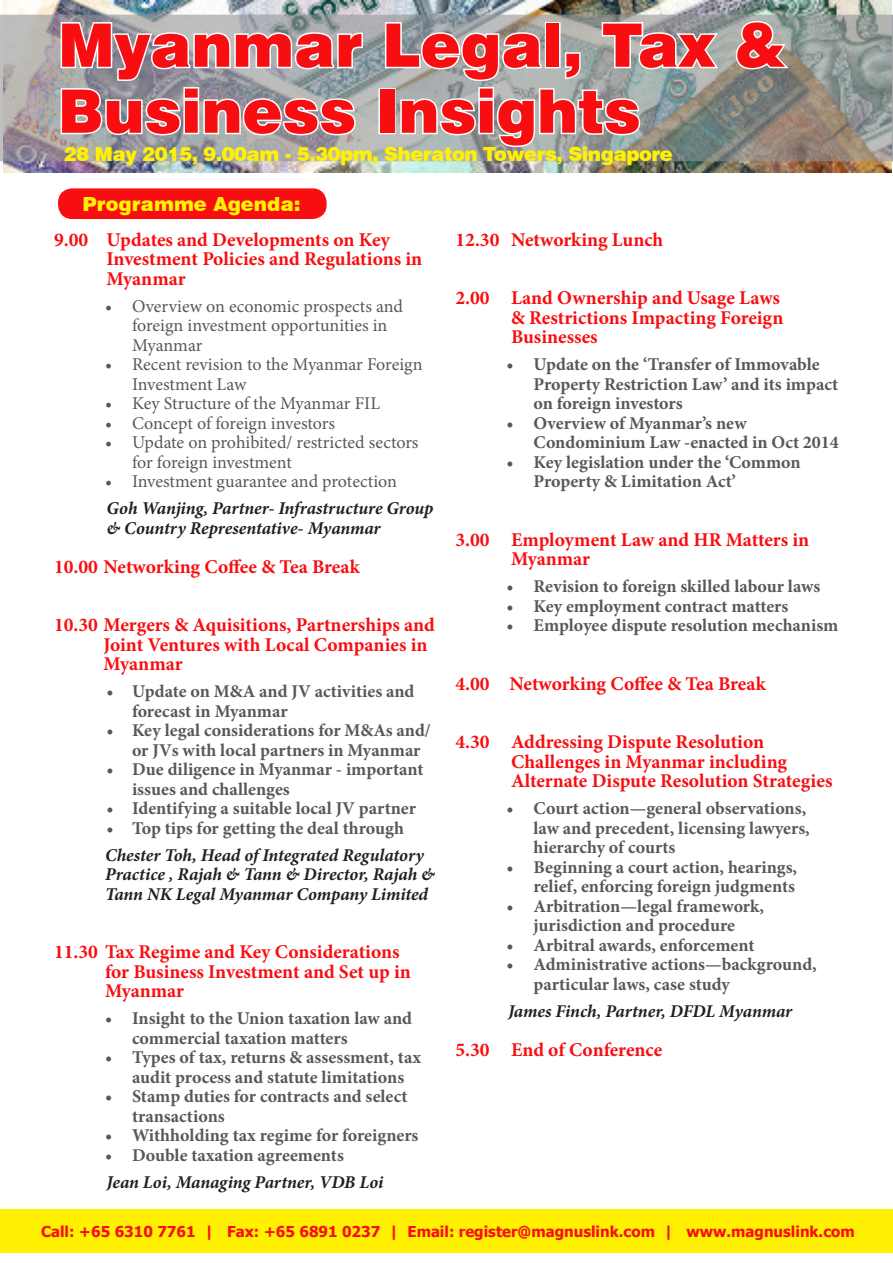
<style>
.page{position:relative;width:893px;height:1263px;background:#fff}
.page>*{position:absolute;margin:0;border:0;box-sizing:border-box;transform-origin:0 0}
.t1{font:900 60px/66px "Swiss 721 BT";color:#f80e10}
.t2{font:700 19.5px/19.5px "Minion Pro";color:#f80e10}
.t3{font:900 19.5px "Swiss 721 BT";letter-spacing:-.025em;color:#fff101}
.t4{font:900 19.5px "Swiss 721 BT";color:#fff101}
.t5{font:700 18px/19.5px "Minion Pro";color:#57585a}
.t6{font:18px/19.5px "Minion Pro";letter-spacing:-.005em;color:#57585a}
.t7{font:italic 700 18px/19.5px "Minion Pro";letter-spacing:-.005em;color:#231f20}
.t8{font:700 15px "Tahoma";color:#f80e10}
</style>
<div class="page">
<div style="left:1px;top:1210px;width:891px;height:42px;background:#fff101"></div>
<div style="left:0;top:1209px;width:893px;height:44px;border:2px solid #fff101"></div>
<div style="left:59px;top:189px;width:267px;height:29px;background:#f80e10;border-radius:14px"></div>
<div style="left:58px;top:188px;width:269px;height:31px;border:2px solid #f80e10;border-radius:14px"></div>
<img style="left:4px;top:0;width:888px;height:173px">
<svg style="left:0;top:15px;width:893px;height:146px;background:#999997"></svg>
<svg style="left:734px;top:19px;width:55px;height:52px"></svg>
<svg style="left:59px;top:8px;width:305px;height:129px"></svg>
<div style="left:378px;top:88px;width:18px;height:46px;border:3px solid #fff"></div>
<svg style="left:383px;top:21px;width:338px;height:128px"></svg>
<p class="t1" style="left:58px;top:12px;width:729px">Myanmar Legal, Tax &amp;<br>Business Insights</p>
<p class="t3" style="left:64px;top:142px;width:610px">28 May 2015, 9.00am - 5.30pm, Sheraton Towers, Singapore</p>
<p class="t4" style="left:82px;top:192px;width:220px">Programme Agenda:</p>
<p class="t2" style="left:106px;top:229px;width:317px;text-indent:-52px">9.00 Updates and Developments on Key<br>Investment Policies and Regulations in<br>Myanmar</p>
<p class="t6" style="left:132px;top:296px;width:273px;text-indent:-27px">• Overview on economic prospects and foreign investment opportunities in<br>Myanmar</p>
<p class="t6" style="left:132px;top:355px;width:292px;text-indent:-27px">• Recent revision to the Myanmar Foreign<br>Investment Law</p>
<p class="t6" style="left:105px;top:394px;width:276px">• Key Structure of the Myanmar FIL</p>
<p class="t6" style="left:105px;top:413px;width:232px">• Concept of foreign investors</p>
<p class="t6" style="left:132px;top:433px;width:288px;text-indent:-27px">• Update on prohibited/ restricted sectors for foreign investment</p>
<p class="t6" style="left:105px;top:472px;width:293px">• Investment guarantee and protection</p>
<p class="t7" style="left:106px;top:498px;width:328px">Goh Wanjing, Partner- Infrastructure Group &amp; Country Representative- Myanmar</p>
<p class="t2" style="left:54px;top:556px;width:307px">10.00 Networking Coffee &amp; Tea Break</p>
<p class="t2" style="left:104px;top:615px;width:333px;text-indent:-50px">10.30 Mergers &amp; Aquisitions, Partnerships and<br>Joint Ventures with Local Companies in<br>Myanmar</p>
<p class="t5" style="left:132px;top:681px;width:284px;text-indent:-26px">• Update on M&amp;A and JV activities and forecast in Myanmar</p>
<p class="t5" style="left:132px;top:720px;width:300px;text-indent:-26px">• Key legal considerations for M&amp;As and/ or JVs with local partners in Myanmar</p>
<p class="t5" style="left:132px;top:759px;width:293px;text-indent:-26px">• Due diligence in Myanmar - important issues and challenges</p>
<p class="t5" style="left:106px;top:798px;width:311px">• Identifying a suitable local JV partner</p>
<p class="t5" style="left:106px;top:818px;width:299px">• Top tips for getting the deal through</p>
<p class="t7" style="left:105px;top:845px;width:332px">Chester Toh, Head of Integrated Regulatory<br>Practice , Rajah &amp; Tann &amp; Director, Rajah &amp;<br>Tann NK Legal Myanmar Company Limited</p>
<p class="t2" style="left:105px;top:942px;width:307px;text-indent:-51px">11.30 Tax Regime and Key Considerations for Business Investment and Set up in<br>Myanmar</p>
<p class="t5" style="left:132px;top:1008px;width:282px;text-indent:-27px">• Insight to the Union taxation law and commercial taxation matters</p>
<p class="t5" style="left:105px;top:1047px;width:318px;text-align:center">• Types of tax, returns &amp; assessment, tax audit process and statute limitations</p>
<p class="t5" style="left:132px;top:1086px;width:277px;text-indent:-27px">• Stamp duties for contracts and select transactions</p>
<p class="t5" style="left:105px;top:1125px;width:315px">• Withholding tax regime for foreigners</p>
<p class="t5" style="left:105px;top:1145px;width:240px">• Double taxation agreements</p>
<p class="t7" style="left:106px;top:1172px;width:278px">Jean Loi, Managing Partner, VDB Loi</p>
<p class="t2" style="left:455px;top:229px;width:209px">12.30 Networking Lunch</p>
<p class="t2" style="left:511px;top:288px;width:274px;text-indent:-56px">2.00 Land Ownership and Usage Laws &amp; Restrictions Impacting Foreign<br>Businesses</p>
<p class="t5" style="left:533px;top:354px;width:306px;text-indent:-27px">• Update on the ‘Transfer of Immovable<br>Property Restriction Law’ and its impact on foreign investors</p>
<p class="t5" style="left:533px;top:413px;width:307px;text-indent:-27px">• Overview of Myanmar’s new<br>Condominium Law -enacted in Oct 2014</p>
<p class="t5" style="left:533px;top:452px;width:269px;text-indent:-27px">• Key legislation under the ‘Common<br>Property &amp; Limitation Act’</p>
<p class="t2" style="left:511px;top:529px;width:300px;text-indent:-56px">3.00 Employment Law and HR Matters in<br>Myanmar</p>
<p class="t5" style="left:506px;top:576px;width:315px">• Revision to foreign skilled labour laws</p>
<p class="t5" style="left:506px;top:596px;width:283px">• Key employment contract matters</p>
<p class="t5" style="left:506px;top:615px;width:333px">• Employee dispute resolution mechanism</p>
<p class="t2" style="left:455px;top:673px;width:312px">4.00 Networking Coffee &amp; Tea Break</p>
<p class="t2" style="left:511px;top:732px;width:323px;text-indent:-56px">4.30 Addressing Dispute Resolution<br>Challenges in Myanmar including<br>Alternate Dispute Resolution Strategies</p>
<p class="t5" style="left:533px;top:798px;width:278px;text-indent:-27px">• Court action—general observations, law and precedent, licensing lawyers, hierarchy of courts</p>
<p class="t5" style="left:506px;top:857px;width:292px;text-align:right">• Beginning a court action, hearings, relief, enforcing foreign judgments</p>
<p class="t5" style="left:506px;top:896px;width:259px;text-align:center">• Arbitration—legal framework, jurisdiction and procedure</p>
<p class="t5" style="left:506px;top:935px;width:250px">• Arbitral awards, enforcement</p>
<p class="t5" style="left:533px;top:954px;width:285px;text-indent:-27px">• Administrative actions—background, particular laws, case study</p>
<p class="t7" style="left:508px;top:1001px;width:286px">James Finch, Partner, DFDL Myanmar</p>
<p class="t2" style="left:455px;top:1039px;width:208px">5.30 End of Conference</p>
<p class="t8" style="left:41px;top:1221px;width:815px">Call: +65 6310 7761 | Fax: +65 6891 0237 | Email: register@magnuslink.com | www.magnuslink.com</p>
</div>
